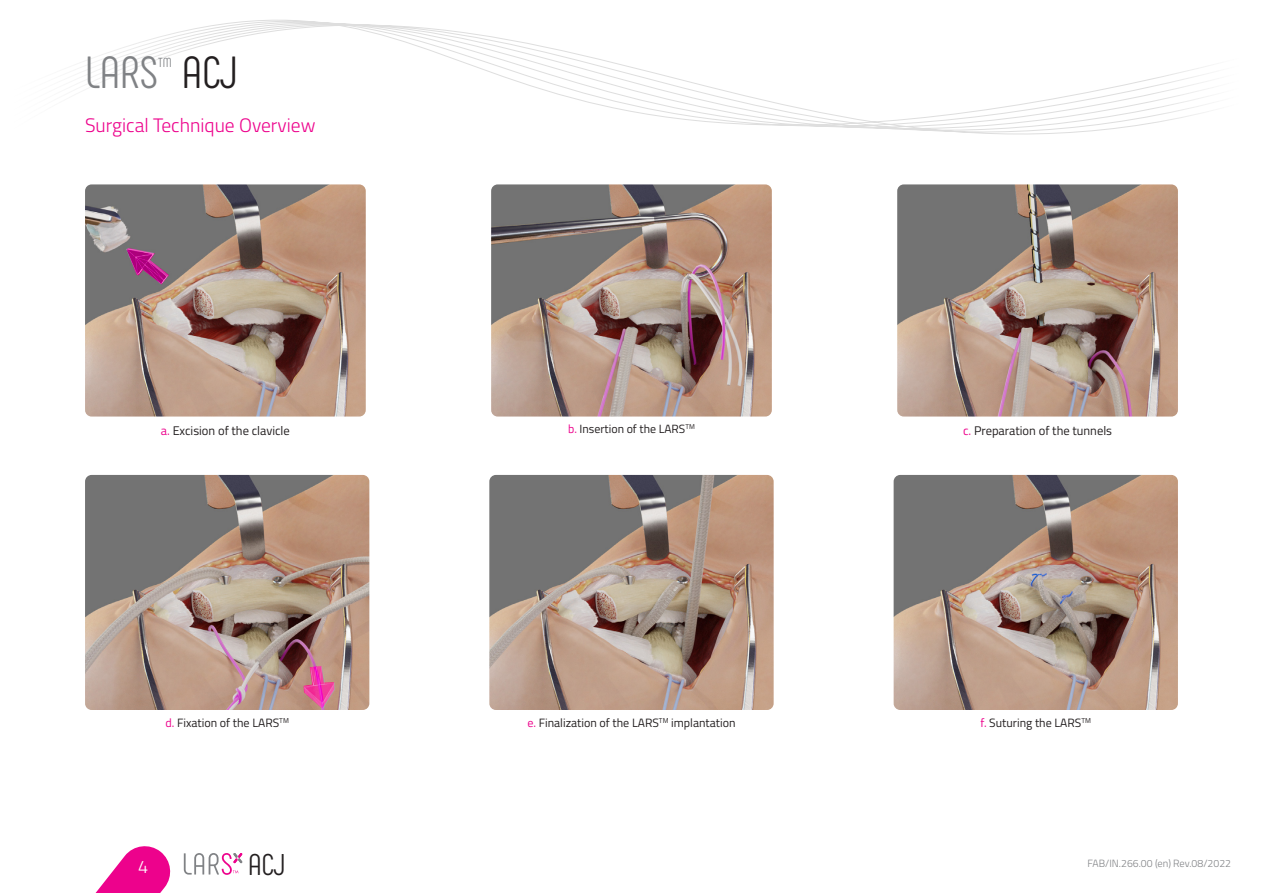
<style>
.page{position:relative;width:1263px;height:893px;background:#fff}
.page>*{position:absolute;margin:0;border:0;box-sizing:border-box;transform-origin:0 0}
.t1{font:45px "Phenomena";color:#808285}
.t2{font:45px "Phenomena";color:#231f20}
.t3{font:30px "Phenomena";color:#231f20}
.PCL_titre_rouge_pagi{font:300 19.5px "Titillium";color:#ed028c}
.t4{font:300 18px "Titillium";color:#fff}
.t5{font:13.05px "Phenomena";color:#808285}
.PCL_légende_sous_ima{font:12.6px "Titillium";color:#231f20}
.PCL_texte{font:12px "Titillium";color:#231f20}
.PCL_texte-2{font:11.85px "Titillium";color:#231f20}
.t6{font:300 10.5px "Titillium";color:#808285}
.s1{color:#ed028c}
</style>
<div class="page">
<svg style="left:80px;top:19px;width:1129px;height:116px"></svg>
<svg style="left:95px;top:846px;width:76px;height:47px"></svg>
<svg style="left:184px;top:853px;width:58px;height:22px"></svg>
<img style="left:85px;top:184px;width:281px;height:233px">
<img style="left:491px;top:184px;width:281px;height:233px">
<img style="left:897px;top:184px;width:281px;height:233px">
<img style="left:85px;top:475px;width:284px;height:235px">
<img style="left:489px;top:475px;width:285px;height:235px">
<img style="left:894px;top:475px;width:284px;height:235px">
<svg style="left:126px;top:248px;width:43px;height:36px;background:#94487e"></svg>
<svg style="left:304px;top:666px;width:30px;height:43px"></svg>
<h1 class="t1" style="left:85px;top:46px;width:75px">LARS</h1>
<p class="t5" style="left:158px;top:55px;width:15px">TM</p>
<h1 class="t2" style="left:182px;top:46px;width:58px">ACJ</h1>
<p class="PCL_titre_rouge_pagi" style="left:85px;top:111px;width:232px">Surgical Technique Overview</p>
<p class="PCL_légende_sous_ima" style="left:161px;top:422px;width:130px"><span class="s1">a.</span> Excision of the clavicle</p>
<p class="PCL_texte" style="left:165px;top:714px;width:125px"><span class="s1">d.</span> Fixation of the LARS<sup>TM</sup></p>
<h3 class="t4" style="left:138px;top:854px;width:12px">4</h3>
<h2 class="t3" style="left:248px;top:847px;width:39px">ACJ</h2>
<p class="PCL_texte-2" style="left:568px;top:420px;width:128px"><span class="s1">b.</span> Insertion of the LARS<sup>TM</sup></p>
<p class="PCL_texte" style="left:527px;top:714px;width:210px"><span class="s1">e.</span> Finalization of the LARS<sup>TM</sup> implantation</p>
<p class="PCL_légende_sous_ima" style="left:963px;top:422px;width:150px"><span class="s1">c.</span> Preparation of the tunnels</p>
<p class="PCL_texte" style="left:980px;top:714px;width:112px"><span class="s1">f.</span> Suturing the LARS<sup>TM</sup></p>
<p class="t6" style="left:1087px;top:855px;width:145px">FAB/IN.266.00 (en) Rev.08/2022</p>
</div>
